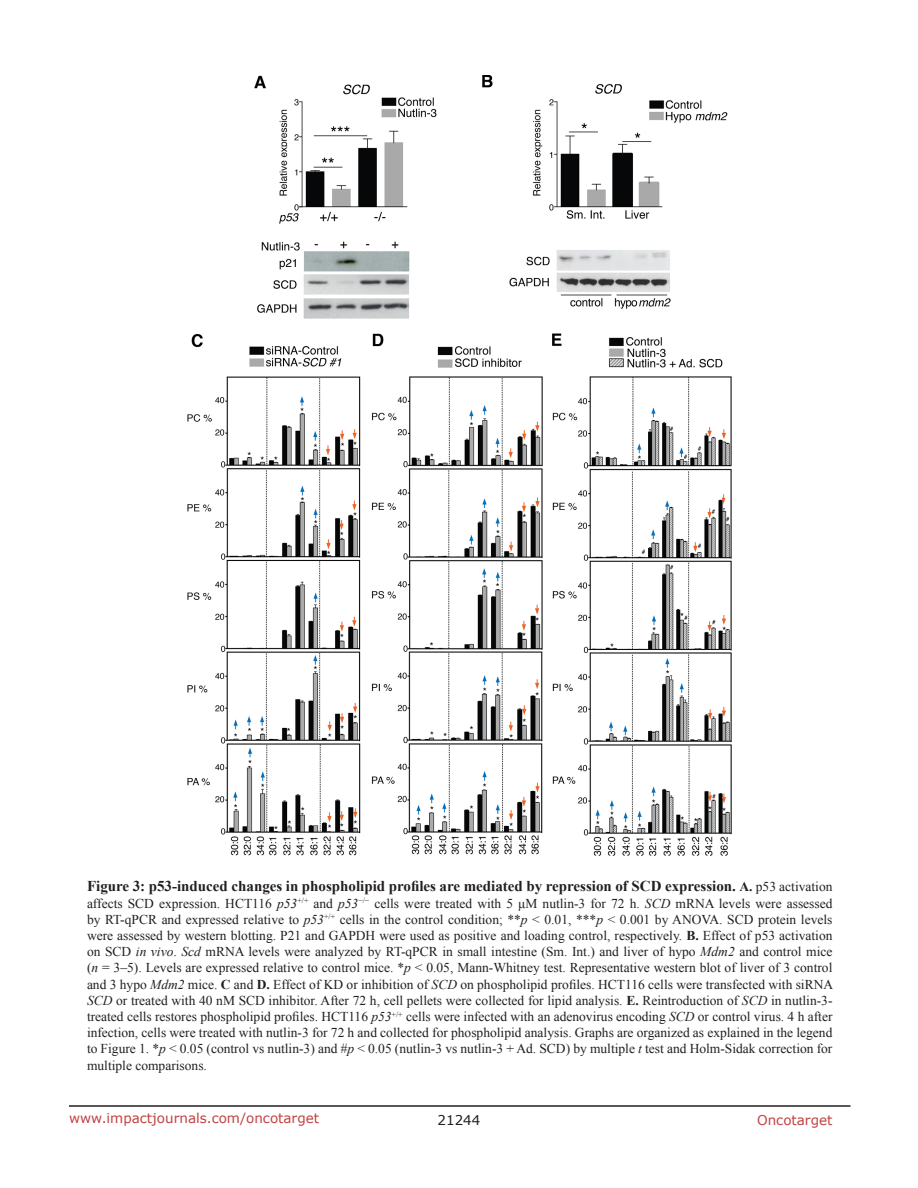
<style>
.page{position:relative;width:918px;height:1188px;background:#fff}
.page>*{position:absolute;margin:0;border:0;box-sizing:border-box;transform-origin:0 0}
.FigureText{font:700 15px "Times New Roman";color:#231f20}
.FigureText-2{font:13.5px/16.2px "Times New Roman";color:#231f20;text-align:justify}
.t1{font:13.5px "Verdana";color:#c24141}
.t2{font:13.5px "Verdana";color:#231f20}
.s1{font-size:13.5px}
.s2{font-weight:400;font-size:13.5px}
.s3{font-style:italic}
.s4{font-weight:700}
</style>
<div class="page">
<hr style="left:69px;top:1105px;width:781px;height:2px;background:#231f20">
<img style="left:188px;top:75px;width:544px;height:780px">
<p class="FigureText" style="left:87px;top:876px;width:747px">Figure 3: p53-induced changes in phospholipid profiles are mediated by repression of SCD expression. <span class="s1">A.</span> <span class="s2">p53 activation</span></p>
<p class="FigureText-2" style="left:87px;top:895px;width:748px">affects SCD expression. HCT116 <span class="s3">p53</span><sup>+/+</sup> and <span class="s3">p53</span><sup>−/−</sup> cells were treated with 5 μM nutlin-3 for 72 h. <span class="s3">SCD</span> mRNA levels were assessed by RT-qPCR and expressed relative to <span class="s3">p53</span><sup>+/+</sup> cells in the control condition; **<span class="s3">p</span> &lt; 0.01, ***<span class="s3">p</span> &lt; 0.001 by ANOVA. SCD protein levels were assessed by western blotting. P21 and GAPDH were used as positive and loading control, respectively. <span class="s4">B.</span> Effect of p53 activation on SCD <span class="s3">in vivo</span>. <span class="s3">Scd</span> mRNA levels were analyzed by RT-qPCR in small intestine (Sm. Int.) and liver of hypo <span class="s3">Mdm2</span> and control mice (<span class="s3">n</span> = 3–5). Levels are expressed relative to control mice. *<span class="s3">p</span> &lt; 0.05, Mann-Whitney test. Representative western blot of liver of 3 control and 3 hypo <span class="s3">Mdm2</span> mice. <span class="s4">C</span> and <span class="s4">D.</span> Effect of KD or inhibition of <span class="s3">SCD</span> on phospholipid profiles. HCT116 cells were transfected with siRNA <span class="s3">SCD</span> or treated with 40 nM SCD inhibitor. After 72 h, cell pellets were collected for lipid analysis. <span class="s4">E.</span> Reintroduction of <span class="s3">SCD</span> in nutlin-3- treated cells restores phospholipid profiles. HCT116 <span class="s3">p53</span><sup>+/+</sup> cells were infected with an adenovirus encoding <span class="s3">SCD</span> or control virus. 4 h after infection, cells were treated with nutlin-3 for 72 h and collected for phospholipid analysis. Graphs are organized as explained in the legend to Figure 1. *<span class="s3">p</span> &lt; 0.05 (control vs nutlin-3) and #<span class="s3">p</span> &lt; 0.05 (nutlin-3 vs nutlin-3 + Ad. SCD) by multiple <span class="s3">t</span> test and Holm-Sidak correction for multiple comparisons.</p>
<p class="t1" style="left:69px;top:1109px;width:252px">www.impactjournals.com/oncotarget</p>
<p class="t2" style="left:438px;top:1111px;width:44px">21244</p>
<p class="t1" style="left:757px;top:1111px;width:77px">Oncotarget</p>
</div>
